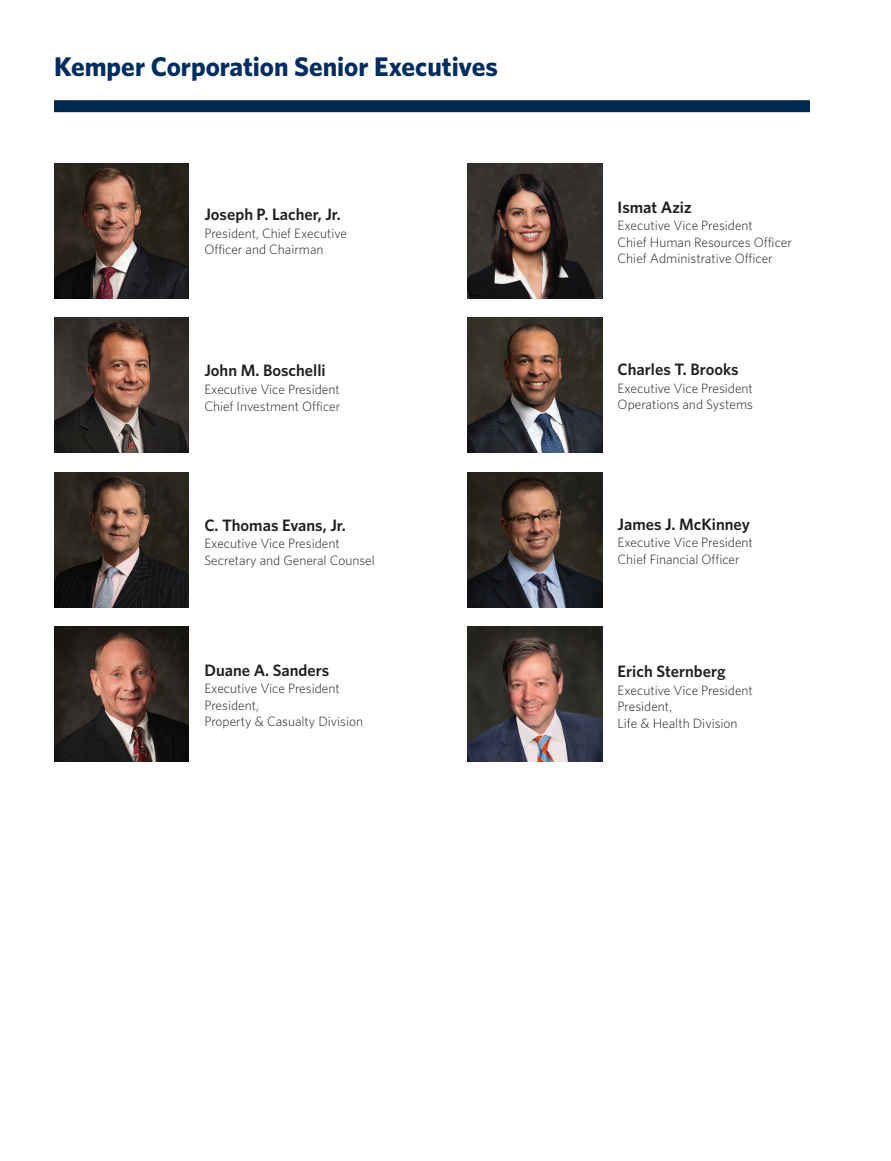
<style>
.page{position:relative;width:891px;height:1161px;background:#fff}
.page>*{position:absolute;margin:0;border:0;box-sizing:border-box;transform-origin:0 0}
.t1{font:700 27px "Whitney";color:#002d60}
.t2{font:600 16.5px "Whitney";color:#231f20}
.t3{font:300 13.5px/16.5px "Whitney";color:#231f20}
</style>
<div class="page">
<img style="left:467px;top:318px;width:135px;height:135px">
<img style="left:467px;top:626px;width:135px;height:135px">
<img style="left:467px;top:163px;width:135px;height:135px">
<img style="left:467px;top:472px;width:135px;height:135px">
<img style="left:54px;top:163px;width:135px;height:135px">
<img style="left:54px;top:472px;width:135px;height:135px">
<img style="left:54px;top:318px;width:135px;height:135px">
<img style="left:54px;top:626px;width:135px;height:135px">
<div style="left:54px;top:100px;width:756px;height:12px;background:#00294e"></div>
<h1 class="t1" style="left:54px;top:48px;width:445px">Kemper Corporation Senior Executives</h1>
<p class="t2" style="left:204px;top:203px;width:138px">Joseph P. Lacher, Jr.</p>
<p class="t3" style="left:204px;top:224px;width:144px">President, Chief Executive<br>Officer and Chairman</p>
<p class="t2" style="left:204px;top:360px;width:123px">John M. Boschelli</p>
<p class="t3" style="left:204px;top:381px;width:137px">Executive Vice President<br>Chief Investment Officer</p>
<p class="t2" style="left:204px;top:514px;width:143px">C. Thomas Evans, Jr.</p>
<p class="t3" style="left:204px;top:535px;width:172px">Executive Vice President<br>Secretary and General Counsel</p>
<p class="t2" style="left:204px;top:659px;width:126px">Duane A. Sanders</p>
<p class="t3" style="left:204px;top:680px;width:160px">Executive Vice President<br>President,<br>Property &amp; Casualty Division</p>
<p class="t2" style="left:618px;top:196px;width:76px">Ismat Aziz</p>
<p class="t3" style="left:618px;top:217px;width:176px">Executive Vice President<br>Chief Human Resources Officer<br>Chief Administrative Officer</p>
<p class="t2" style="left:618px;top:358px;width:122px">Charles T. Brooks</p>
<p class="t3" style="left:618px;top:379px;width:137px">Executive Vice President<br>Operations and Systems</p>
<p class="t2" style="left:618px;top:513px;width:134px">James J. McKinney</p>
<p class="t3" style="left:618px;top:534px;width:137px">Executive Vice President<br>Chief Financial Officer</p>
<p class="t2" style="left:618px;top:660px;width:110px">Erich Sternberg</p>
<p class="t3" style="left:618px;top:681px;width:137px">Executive Vice President<br>President,<br>Life &amp; Health Division</p>
</div>
